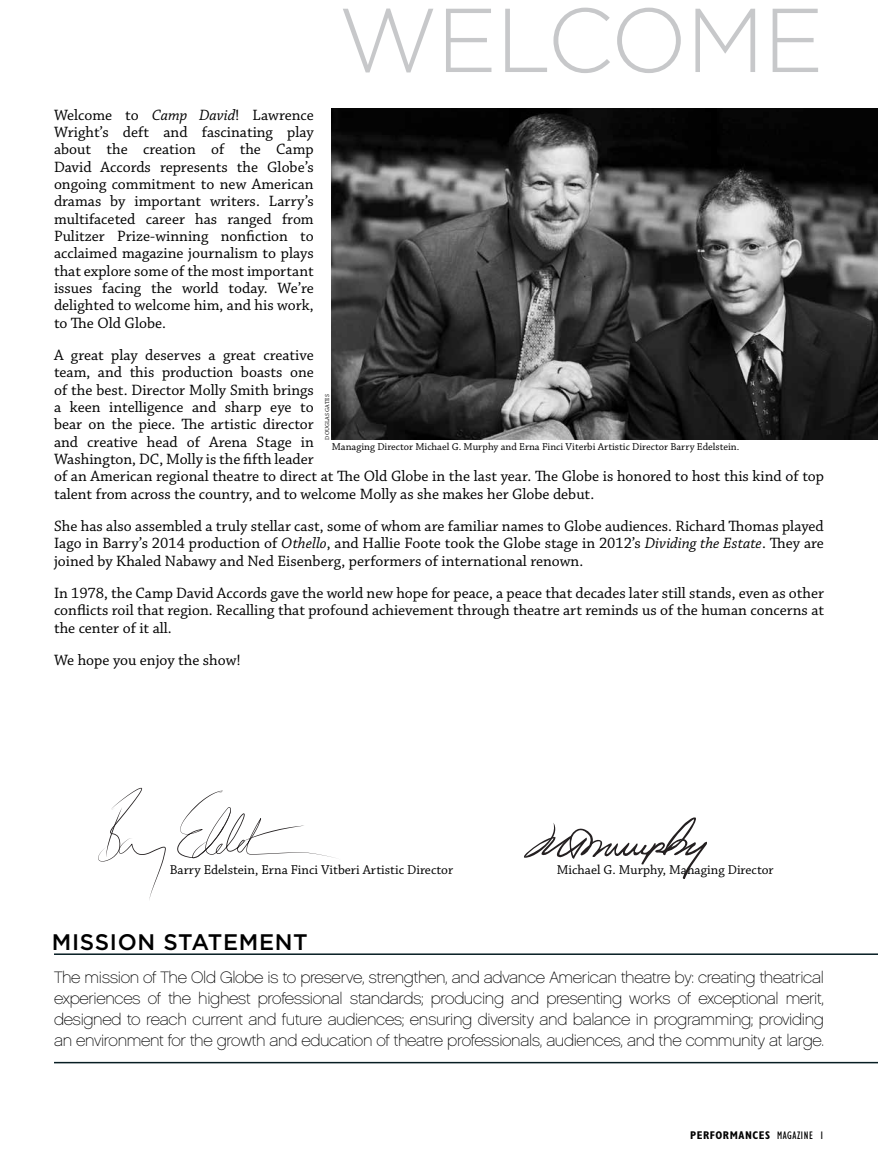
<style>
.page{position:relative;width:878px;height:1175px;background:#fff}
.page>*{position:absolute;margin:0;border:0;box-sizing:border-box;transform-origin:0 0}
.t1{font:300 90.45px "Gotham";letter-spacing:-.015em;color:#c7c8ca}
.t2{font:500 22.5px "Gotham";letter-spacing:.03em;color:#000}
.t3{font:16.5px/21px "Chalet Paris Nineteen Sixty";letter-spacing:-.02em;color:#000;text-align:justify}
.t4{font:15.75px/17.4px "Chaparral Pro";color:#000;text-align:justify}
.t5{font:13.5px "Chaparral Pro";color:#000}
.t6{font:700 condensed 11.25px "Gill Sans";letter-spacing:.05em;color:#000}
.t7{font:10.5px "Chaparral Pro";color:#000}
.t8{font:6px "Chaparral Pro";letter-spacing:.01em;color:#000}
.s1{font-style:italic}
.s2{font-weight:400}
</style>
<div class="page">
<svg style="left:524px;top:817px;width:183px;height:62px"></svg>
<img style="left:332px;top:108px;width:546px;height:332px">
<svg style="left:99px;top:788px;width:67px;height:112px"></svg>
<svg style="left:177px;top:790px;width:158px;height:69px"></svg>
<hr style="left:54px;top:953px;width:824px;height:2px;background:#071d23">
<hr style="left:54px;top:1061px;width:824px;height:2px;background:#071d23">
<h1 class="t1" style="left:338px;top:-9px;width:487px">WELCOME</h1>
<p class="t4" style="left:54px;top:107px;width:261px">Welcome to <span class="s1">Camp David</span>! Lawrence Wright’s deft and fascinating play about the creation of the Camp David Accords represents the Globe’s ongoing commitment to new American dramas by important writers. Larry’s multifaceted career has ranged from Pulitzer Prize-winning nonfiction to acclaimed magazine journalism to plays that explore some of the most important issues facing the world today. We’re delighted to welcome him, and his work, to The Old Globe.</p>
<p class="t4" style="left:54px;top:347px;width:771px;text-align:left">A great play deserves a great creative<br>team, and this production boasts one<br>of the best. Director Molly Smith brings<br>a keen intelligence and sharp eye to<br>bear on the piece. The artistic director<br>and creative head of Arena Stage in<br>Washington, DC, Molly is the fifth leader<br>of an American regional theatre to direct at The Old Globe in the last year. The Globe is honored to host this kind of top talent from across the country, and to welcome Molly as she makes her Globe debut.</p>
<p class="t4" style="left:54px;top:518px;width:771px">She has also assembled a truly stellar cast, some of whom are familiar names to Globe audiences. Richard Thomas played Iago in Barry’s 2014 production of <span class="s1">Othello</span>, and Hallie Foote took the Globe stage in 2012’s <span class="s1">Dividing the Estate</span>. They are joined by Khaled Nabawy and Ned Eisenberg, performers of international renown.</p>
<p class="t4" style="left:54px;top:585px;width:771px">In 1978, the Camp David Accords gave the world new hope for peace, a peace that decades later still stands, even as other conflicts roil that region. Recalling that profound achievement through theatre art reminds us of the human concerns at the center of it all.</p>
<p class="t4" style="left:54px;top:652px;width:188px">We hope you enjoy the show!</p>
<p class="t8" style="left:324px;top:440px;width:47px;rotate:-90deg">DOUGLAS GATES</p>
<p class="t7" style="left:332px;top:441px;width:409px">Managing Director Michael G. Murphy and Erna Finci Viterbi Artistic Director Barry Edelstein.</p>
<p class="t5" style="left:170px;top:862px;width:285px">Barry Edelstein, Erna Finci Vitberi Artistic Director</p>
<p class="t5" style="left:557px;top:862px;width:218px">Michael G. Murphy, Managing Director</p>
<h2 class="t2" style="left:52px;top:929px;width:257px">MISSION STATEMENT</h2>
<p class="t3" style="left:54px;top:966px;width:771px">The mission of The Old Globe is to preserve, strengthen, and advance American theatre by: creating theatrical experiences of the highest professional standards; producing and presenting works of exceptional merit, designed to reach current and future audiences; ensuring diversity and balance in programming; providing an environment for the growth and education of theatre professionals, audiences, and the community at large.</p>
<p class="t6" style="left:690px;top:1128px;width:135px">PERFORMANCES <span class="s2">MAGAZINE 1</span></p>
</div>
